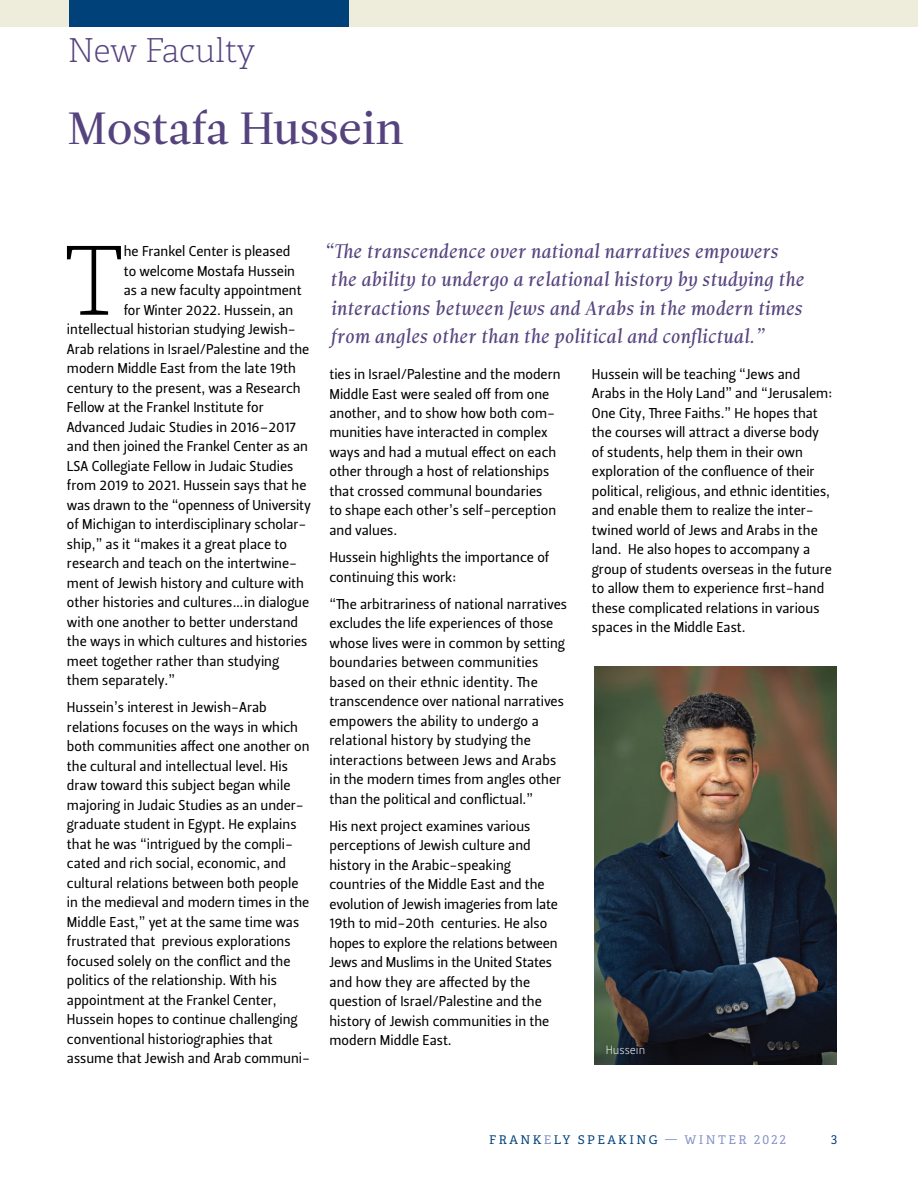
<style>
.page{position:relative;width:918px;height:1188px;background:#fff}
.page>*{position:absolute;margin:0;border:0;box-sizing:border-box;transform-origin:0 0}
.t1{font:100 95.1px "Adelle";color:#000}
.t2{font:45px "Leitura Roman 2";color:#55437e}
.t3{font:100 33px "Adelle";letter-spacing:-.005em;color:#55437e}
.t4{font:19.5px/28.5px "Leitura Italic 2";color:#55437e}
.t5{font:14.25px/19.5px "Leitura Sans Grot 2";color:#000}
.t6{font:12px "Adelle";letter-spacing:.2em;color:#00417a}
.t7{font:12px "Leitura Sans Grot 1";color:#fff}
.s1{color:#8490c8}
</style>
<div class="page">
<div style="left:0;top:0;width:918px;height:27px;background:#eeecda"></div>
<div style="left:69px;top:0;width:280px;height:27px;background:#00417a"></div>
<img style="left:595px;top:666px;width:242px;height:398px">
<h3 class="t3" style="left:68px;top:31px;width:189px">New Faculty</h3>
<h2 class="t2" style="left:68px;top:102px;width:337px">Mostafa Hussein</h2>
<h1 class="t1" style="left:64px;top:224px;width:61px">T</h1>
<p class="t5" style="left:124px;top:242px;width:168px">he Frankel Center is pleased</p>
<p class="t5" style="left:124px;top:261px;width:173px">to welcome Mostafa Hussein</p>
<p class="t5" style="left:124px;top:281px;width:179px">as a new faculty appointment</p>
<p class="t5" style="left:124px;top:300px;width:171px">for Winter 2022. Hussein, an</p>
<p class="t5" style="left:67px;top:320px;width:230px">intellectual historian studying Jewish-</p>
<p class="t5" style="left:67px;top:339px;width:244px">Arab relations in Israel/Palestine and the</p>
<p class="t5" style="left:67px;top:359px;width:231px">modern Middle East from the late 19th</p>
<p class="t5" style="left:67px;top:378px;width:235px">century to the present, was a Research</p>
<p class="t5" style="left:67px;top:398px;width:198px">Fellow at the Frankel Institute for</p>
<p class="t5" style="left:67px;top:417px;width:231px">Advanced Judaic Studies in 2016–2017</p>
<p class="t5" style="left:67px;top:437px;width:243px">and then joined the Frankel Center as an</p>
<p class="t5" style="left:67px;top:456px;width:228px">LSA Collegiate Fellow in Judaic Studies</p>
<p class="t5" style="left:67px;top:476px;width:241px">from 2019 to 2021. Hussein says that he</p>
<p class="t5" style="left:67px;top:495px;width:245px">was drawn to the “openness of University</p>
<p class="t5" style="left:67px;top:515px;width:241px">of Michigan to interdisciplinary scholar-</p>
<p class="t5" style="left:67px;top:534px;width:221px">ship,” as it “makes it a great place to</p>
<p class="t5" style="left:67px;top:554px;width:232px">research and teach on the intertwine-</p>
<p class="t5" style="left:67px;top:573px;width:239px">ment of Jewish history and culture with</p>
<p class="t5" style="left:67px;top:593px;width:244px">other histories and cultures…in dialogue</p>
<p class="t5" style="left:67px;top:612px;width:233px">with one another to better understand</p>
<p class="t5" style="left:67px;top:632px;width:242px">the ways in which cultures and histories</p>
<p class="t5" style="left:67px;top:651px;width:214px">meet together rather than studying</p>
<p class="t5" style="left:67px;top:671px;width:110px">them separately.”</p>
<p class="t5" style="left:67px;top:698px;width:245px">Hussein’s interest in Jewish-Arab relations focuses on the ways in which both communities affect one another on the cultural and intellectual level. His draw toward this subject began while majoring in Judaic Studies as an under&shy;graduate student in Egypt. He explains that he was “intrigued by the compli&shy;cated and rich social, economic, and cultural relations between both people in the medieval and modern times in the Middle East,” yet at the same time was frustrated that previous explorations focused solely on the conflict and the politics of the relationship. With his appointment at the Frankel Center, Hussein hopes to continue challenging conventional historiographies that assume that Jewish and Arab communi-</p>
<h3 class="t4" style="left:330px;top:237px;width:476px;text-indent:-6px">“The transcendence over national narratives empowers the ability to undergo a relational history by studying the interactions between Jews and Arabs in the modern times from angles other than the political and conflictual.”</h3>
<p class="t5" style="left:329px;top:365px;width:233px">ties in Israel/Palestine and the modern Middle East were sealed off from one another, and to show how both com&shy;munities have interacted in complex ways and had a mutual effect on each other through a host of relationships that crossed communal boundaries<br>to shape each other’s self-perception and values.</p>
<p class="t5" style="left:329px;top:548px;width:221px">Hussein highlights the importance of continuing this work:</p>
<p class="t5" style="left:329px;top:594px;width:239px">“The arbitrariness of national narratives excludes the life experiences of those whose lives were in common by setting boundaries between communities based on their ethnic identity. The transcendence over national narratives empowers the ability to undergo a relational history by studying the interactions between Jews and Arabs in the modern times from angles other than the political and conflictual.”</p>
<p class="t5" style="left:329px;top:816px;width:230px">His next project examines various perceptions of Jewish culture and history in the Arabic-speaking countries of the Middle East and the evolution of Jewish imageries from late 19th to mid-20th centuries. He also hopes to explore the relations between Jews and Muslims in the United States and how they are affected by the question of Israel/Palestine and the history of Jewish communities in the modern Middle East.</p>
<p class="t5" style="left:592px;top:364px;width:242px">Hussein will be teaching “Jews and Arabs in the Holy Land” and “Jerusalem:<br>One City, Three Faiths.” He hopes that the courses will attract a diverse body of students, help them in their own exploration of the confluence of their political, religious, and ethnic identities, and enable them to realize the inter&shy;twined world of Jews and Arabs in the land. He also hopes to accompany a group of students overseas in the future to allow them to experience first-hand these complicated relations in various spaces in the Middle East.</p>
<p class="t7" style="left:606px;top:1042px;width:41px">Hussein</p>
<p class="t6" style="left:489px;top:1132px;width:298px">FRANK<span class="s1">E</span>LY SPEAKING <span class="s1">— WINTER 2022</span></p>
<p class="t6" style="left:831px;top:1132px;width:8px">3</p>
</div>
